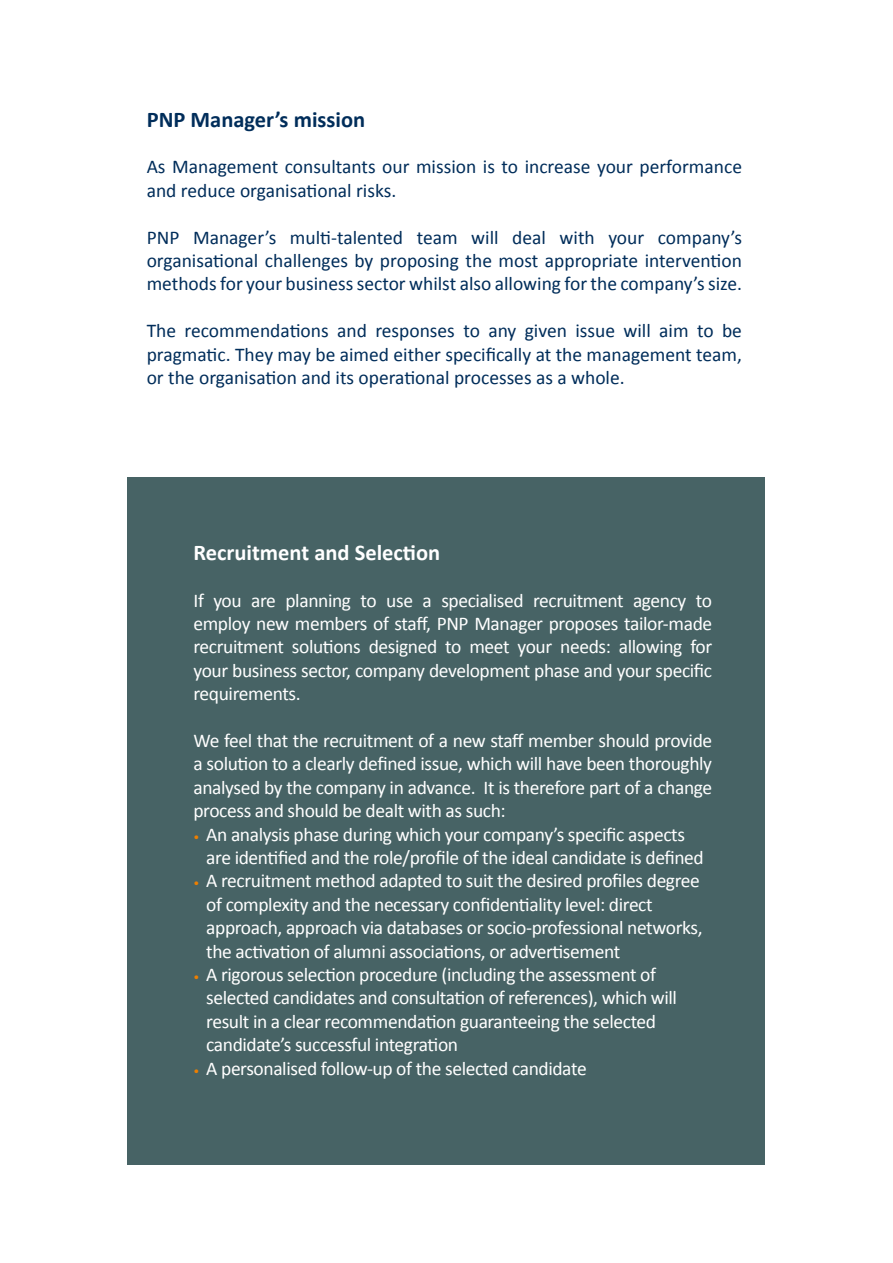
<style>
.page{position:relative;width:893px;height:1263px;background:#fff}
.page>*{position:absolute;margin:0;border:0;box-sizing:border-box;transform-origin:0 0}
.t1{font:700 22.5px "Calibri";color:#fff}
.t2{font:700 22.5px "Calibri";color:#002d5a}
.t3{font:19.5px/23.4px "Calibri";letter-spacing:-.02em;color:#fff}
.t4{font:19.5px/23.4px "Calibri";color:#002d5a;text-align:justify}
.s1{font-size:12px;color:#ee7f00}
</style>
<div class="page">
<div style="left:128px;top:478px;width:637px;height:687px;background:#476365"></div>
<p class="t2" style="left:147px;top:105px;width:220px">PNP Manager’s mission</p>
<p class="t4" style="left:147px;top:155px;width:597px">As Management consultants our mission is to increase your performance and reduce organisational risks.</p>
<p class="t4" style="left:147px;top:225px;width:597px">PNP Manager’s multi-talented team will deal with your company’s organisational challenges by proposing the most appropriate intervention methods for your business sector whilst also allowing for the company’s size.</p>
<p class="t4" style="left:147px;top:319px;width:597px">The recommendations and responses to any given issue will aim to be pragmatic. They may be aimed either specifically at the management team, or the organisation and its operational processes as a whole.</p>
<p class="t1" style="left:193px;top:538px;width:248px">Recruitment and Selection</p>
<p class="t3" style="left:193px;top:588px;width:520px;text-align:justify">If you are planning to use a specialised recruitment agency to employ new members of staff, PNP Manager proposes tailor-made recruitment solutions designed to meet your needs: allowing for your business sector, company development phase and your specific requirements.</p>
<p class="t3" style="left:193px;top:729px;width:520px;text-align:justify">We feel that the recruitment of a new staff member should provide a solution to a clearly defined issue, which will have been thoroughly analysed by the company in advance. It is therefore part of a change process and should be dealt with as such:</p>
<p class="t3" style="left:206px;top:822px;width:499px;text-indent:-13px"><span class="s1">•</span> An analysis phase during which your company’s specific aspects are identified and the role/profile of the ideal candidate is defined</p>
<p class="t3" style="left:206px;top:869px;width:498px;text-indent:-13px"><span class="s1">•</span> A recruitment method adapted to suit the desired profiles degree of complexity and the necessary confidentiality level: direct approach, approach via databases or socio-professional networks, the activation of alumni associations, or advertisement</p>
<p class="t3" style="left:206px;top:963px;width:472px;text-indent:-13px"><span class="s1">•</span> A rigorous selection procedure (including the assessment of selected candidates and consultation of references), which will result in a clear recommendation guaranteeing the selected candidate’s successful integration</p>
<p class="t3" style="left:193px;top:1056px;width:395px"><span class="s1">•</span> A personalised follow-up of the selected candidate</p>
</div>
